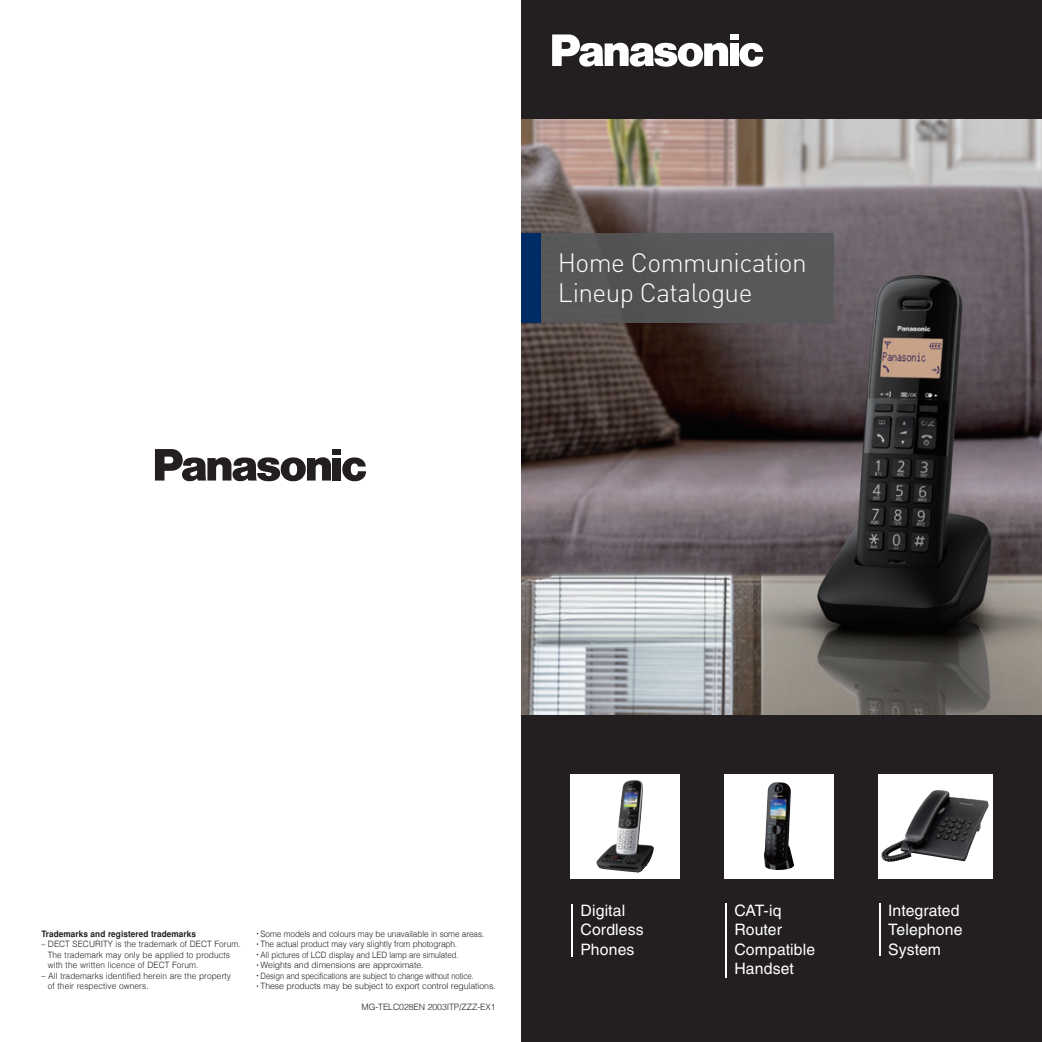
<style>
.page{position:relative;width:1042px;height:1042px;background:#fff}
.page>*{position:absolute;margin:0;border:0;box-sizing:border-box;transform-origin:0 0}
.t1{font:300 26.25px/29.8px "DINOT";letter-spacing:-.02em;color:#fff}
.t2{font:15.75px/19.2px "Helvetica LT Std";letter-spacing:.01em;color:#fff}
.t3{font:300 8.75px/10.5px "Helvetica";letter-spacing:-.01em;color:#231f20;scale:.94 1}
.t4{font:300 8.75px/10.5px "Helvetica";letter-spacing:.01em;color:#231f20;scale:.95 1}
.t5{font:700 8.75px "Helvetica";letter-spacing:.01em;color:#231f20;scale:.94 1}
.t6{font:300 8.75px "Helvetica";letter-spacing:-.01em;color:#231f20}
</style>
<div class="page">
<div style="left:521px;top:0;width:521px;height:1042px;background:#231f20"></div>
<svg style="left:342px;top:457px;width:24px;height:24px"></svg>
<div style="left:333px;top:449px;width:8px;height:6px;background:#231f20"></div>
<div style="left:333px;top:458px;width:8px;height:22px;background:#231f20"></div>
<svg style="left:155px;top:449px;width:176px;height:32px"></svg>
<img style="left:521px;top:119px;width:521px;height:595px">
<div style="left:570px;top:774px;width:110px;height:104px;background:#fff"></div>
<img style="left:596px;top:780px;width:58px;height:92px">
<hr style="left:572px;top:904px;width:1px;height:52px;background:#fff">
<svg style="left:878px;top:774px;width:114px;height:104px;background:#bfbfc0"></svg>
<img style="left:881px;top:790px;width:58px;height:72px">
<hr style="left:879px;top:903px;width:2px;height:52px;background:#fff">
<div style="left:724px;top:774px;width:109px;height:104px;background:#fff"></div>
<img style="left:764px;top:782px;width:30px;height:88px">
<hr style="left:725px;top:903px;width:2px;height:74px;background:#fff">
<svg style="left:739px;top:43px;width:24px;height:24px"></svg>
<div style="left:730px;top:34px;width:8px;height:6px;background:#fff"></div>
<div style="left:730px;top:43px;width:8px;height:23px;background:#fff"></div>
<svg style="left:552px;top:34px;width:176px;height:33px"></svg>
<div style="left:541px;top:233px;width:292px;height:89px;background:#57585a"></div>
<div style="left:521px;top:233px;width:20px;height:89px;background:#002c65"></div>
<h1 class="t1" style="left:558px;top:247px;width:250px">Home Communication<br>Lineup Catalogue</h1>
<p class="t5" style="left:41px;top:929px;width:166px">Trademarks and registered trademarks</p>
<p class="t4" style="left:48px;top:938px;width:205px;text-indent:-6px">_ DECT SECURITY is the trademark of DECT Forum.<br>The trademark may only be applied to products with the written licence of DECT Forum.</p>
<p class="t4" style="left:48px;top:970px;width:194px;text-indent:-6px">– All trademarks identified herein are the property of their respective owners.</p>
<p class="t3" style="left:261px;top:927px;width:252px">Some models and colours may be unavailable in some areas.<br>The actual product may vary slightly from photograph.<br>All pictures of LCD display and LED lamp are simulated.<br>Weights and dimensions are approximate.<br>Design and specifications are subject to change without notice.<br>These products may be subject to export control regulations.</p>
<p class="t6" style="left:361px;top:999px;width:136px">MG-TELC028EN 2003ITP/ZZZ-EX1</p>
<h2 class="t2" style="left:734px;top:901px;width:82px">CAT-iq<br>Router<br>Compatible<br>Handset</h2>
<h2 class="t2" style="left:580px;top:901px;width:65px">Digital<br>Cordless<br>Phones</h2>
<h2 class="t2" style="left:888px;top:901px;width:76px">Integrated<br>Telephone<br>System</h2>
</div>
